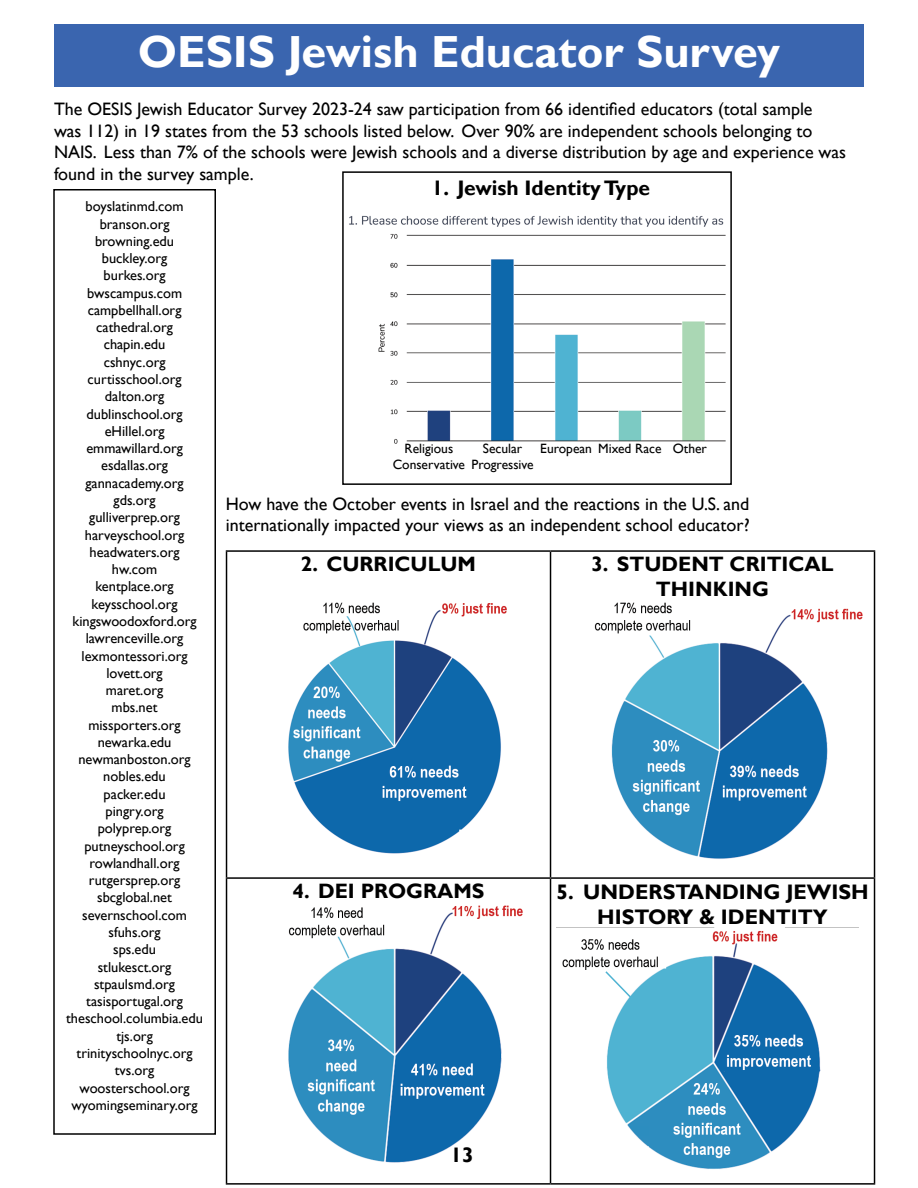
<style>
.page{position:relative;width:918px;height:1188px;background:#fff}
.page>*{position:absolute;margin:0;border:0;box-sizing:border-box;transform-origin:0 0}
.t1{font:700 45px "Gill Sans";color:#fff}
.t2{font:700 21px/25.2px "Gill Sans";color:#000;text-align:center}
.t3{font:700 20.85px/24.9px "Gill Sans";color:#000;text-align:center}
.t4{font:18px/21.6px "Gill Sans";color:#000}
.t5{font:14.4px/17.2px "Gill Sans";color:#000;text-align:center}
.t6{font:13.5px/16.2px "Gill Sans";color:#000;text-align:center}
</style>
<div class="page">
<div style="left:54px;top:24px;width:810px;height:63px;background:#3a65af"></div>
<div style="left:53px;top:189px;width:163px;height:946px;border:2px solid #000"></div>
<img style="left:349px;top:215px;width:377px;height:229px">
<div style="left:342px;top:171px;width:390px;height:314px;border:2px solid #000"></div>
<hr style="left:226px;top:550px;width:325px;height:2px;background:#000">
<hr style="left:226px;top:552px;width:1px;height:325px;background:#000">
<hr style="left:551px;top:550px;width:324px;height:2px;background:#000">
<hr style="left:550px;top:552px;width:1px;height:325px;background:#000">
<hr style="left:874px;top:552px;width:1px;height:325px;background:#000">
<hr style="left:226px;top:877px;width:325px;height:2px;background:#000">
<hr style="left:226px;top:879px;width:1px;height:304px;background:#000">
<hr style="left:551px;top:877px;width:324px;height:2px;background:#000">
<hr style="left:550px;top:879px;width:1px;height:304px;background:#000">
<hr style="left:874px;top:879px;width:1px;height:304px;background:#000">
<hr style="left:226px;top:1183px;width:325px;height:2px;background:#000">
<hr style="left:551px;top:1183px;width:324px;height:2px;background:#000">
<img style="left:288px;top:602px;width:219px;height:252px">
<img style="left:594px;top:602px;width:269px;height:257px">
<img style="left:288px;top:905px;width:235px;height:258px">
<img style="left:556px;top:927px;width:303px;height:242px">
<svg style="left:604px;top:969px;width:29px;height:31px"></svg>
<h1 class="t1" style="left:138px;top:25px;width:644px">OESIS Jewish Educator Survey</h1>
<p class="t4" style="left:54px;top:99px;width:794px">The OESIS Jewish Educator Survey 2023-24 saw participation from 66 identified educators (total sample<br>was 112) in 19 states from the 53 schools listed below. Over 90% are independent schools belonging to NAIS. Less than 7% of the schools were Jewish schools and a diverse distribution by age and experience was found in the survey sample.</p>
<p class="t5" style="left:66px;top:198px;width:138px">boyslatinmd.com branson.org browning.edu buckley.org<br>burkes.org bwscampus.com campbellhall.org cathedral.org chapin.edu<br>cshnyc.org curtisschool.org dalton.org dublinschool.org eHillel.org emmawillard.org esdallas.org gannacademy.org gds.org<br>gulliverprep.org harveyschool.org headwaters.org hw.com<br>kentplace.org keysschool.org kingswoodoxford.org lawrenceville.org lexmontessori.org lovett.org<br>maret.org<br>mbs.net missporters.org newarka.edu newmanboston.org nobles.edu<br>packer.edu<br>pingry.org<br>polyprep.org putneyschool.org rowlandhall.org rutgersprep.org sbcglobal.net severnschool.com sfuhs.org<br>sps.edu<br>stlukesct.org stpaulsmd.org tasisportugal.org theschool.columbia.edu tjs.org trinityschoolnyc.org tvs.org woosterschool.org wyomingseminary.org</p>
<h2 class="t2" style="left:432px;top:176px;width:220px">1. Jewish Identity Type</h2>
<p class="t6" style="left:393px;top:441px;width:74px">Religious<br>Conservative</p>
<p class="t6" style="left:471px;top:441px;width:64px">Secular<br>Progressive</p>
<p class="t6" style="left:540px;top:441px;width:168px">European Mixed Race Other</p>
<p class="t4" style="left:226px;top:493px;width:525px">How have the October events in Israel and the reactions in the U.S. and internationally impacted your views as an independent school educator?</p>
<h3 class="t3" style="left:301px;top:552px;width:177px">2. CURRICULUM</h3>
<h3 class="t3" style="left:591px;top:552px;width:244px">3. STUDENT CRITICAL<br>THINKING</h3>
<h3 class="t3" style="left:293px;top:879px;width:193px">4. DEI PROGRAMS</h3>
<h2 class="t2" style="left:556px;top:879px;width:314px">5. UNDERSTANDING JEWISH<br>HISTORY &amp; IDENTITY</h2>
<h2 class="t2" style="left:450px;top:1143px;width:25px">13</h2>
</div>
